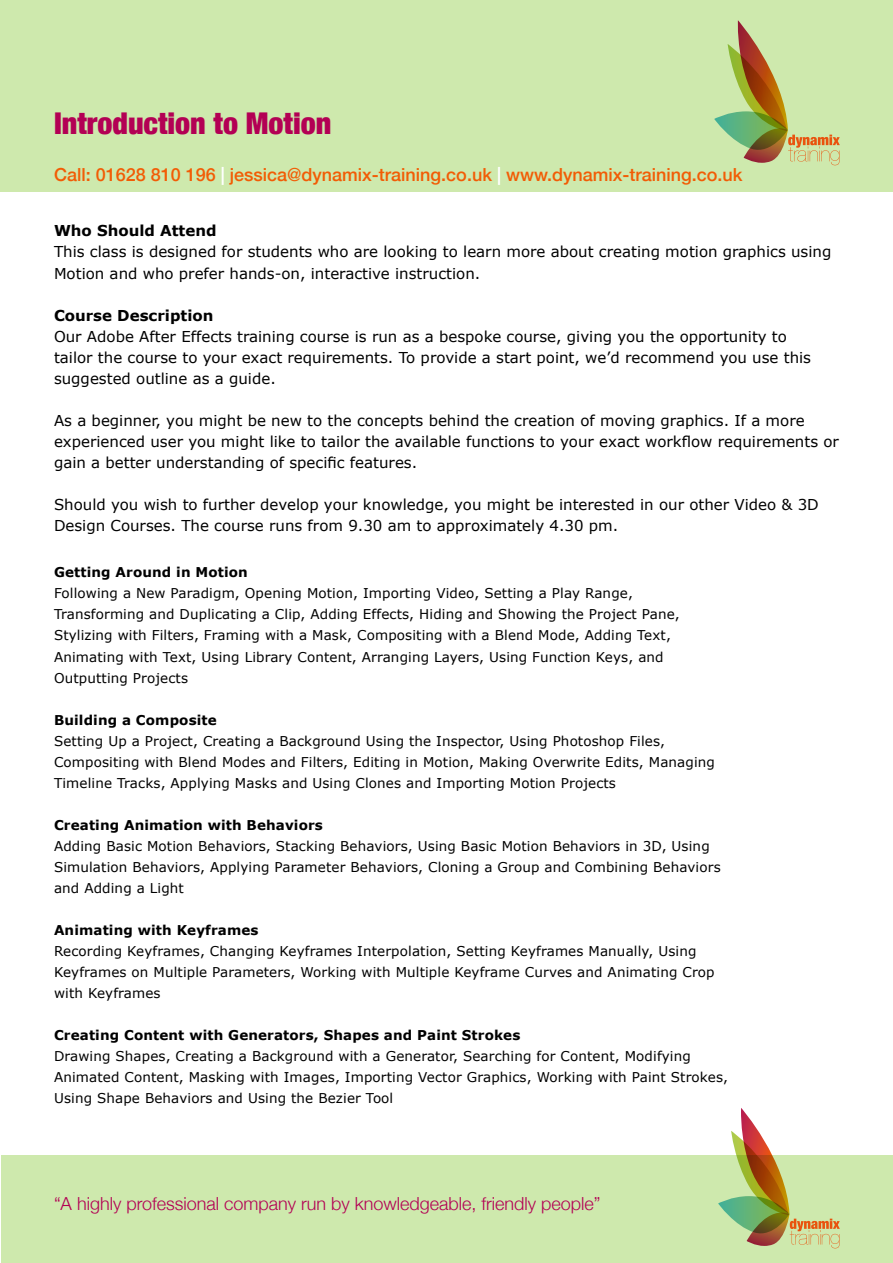
<style>
.page{position:relative;width:893px;height:1263px;background:#fff}
.page>*{position:absolute;margin:0;border:0;box-sizing:border-box;transform-origin:0 0}
.t1{font:900 condensed 30px "Helvetica Neue";color:#b30054}
.t2{font:500 18px "Helvetica Neue";color:#f25c05}
.t3{font:300 18px "Helvetica Neue";color:#b30054}
.t4{font:15px/21px "Verdana";color:#000}
.t5{font:700 15px "Verdana";color:#000}
.t6{font:13.5px/21px "Verdana";letter-spacing:.01em;color:#000}
.t7{font:700 13.5px "Verdana";letter-spacing:.01em;color:#000}
.s1{color:#fff}
</style>
<div class="page">
<div style="left:1px;top:1155px;width:892px;height:108px;background:#cee9ad"></div>
<div style="left:0;top:0;width:893px;height:191px;background:#cee9ad"></div>
<svg style="left:714px;top:20px;width:126px;height:145px"></svg>
<svg style="left:718px;top:1108px;width:122px;height:140px"></svg>
<h1 class="t1" style="left:54px;top:98px;width:279px">Introduction to Motion</h1>
<h2 class="t2" style="left:54px;top:161px;width:690px">Call: 01628 810 196 <span class="s1">|</span> jessica@dynamix-training.co.uk <span class="s1">|</span> www.dynamix-training.co.uk</h2>
<p class="t5" style="left:54px;top:221px;width:164px">Who Should Attend</p>
<p class="t4" style="left:54px;top:241px;width:779px;line-height:21.6px">This class is designed for students who are looking to learn more about creating motion graphics using<br>Motion and who prefer hands-on, interactive instruction.</p>
<p class="t5" style="left:54px;top:305px;width:161px">Course Description</p>
<p class="t4" style="left:54px;top:326px;width:759px">Our Adobe After Effects training course is run as a bespoke course, giving you the opportunity to tailor the course to your exact requirements. To provide a start point, we’d recommend you use this suggested outline as a guide.</p>
<p class="t4" style="left:54px;top:410px;width:786px">As a beginner, you might be new to the concepts behind the creation of moving graphics. If a more experienced user you might like to tailor the available functions to your exact workflow requirements or gain a better understanding of specific features.</p>
<p class="t4" style="left:54px;top:494px;width:766px">Should you wish to further develop your knowledge, you might be interested in our other Video &amp; 3D<br>Design Courses. The course runs from 9.30 am to approximately 4.30 pm.</p>
<p class="t7" style="left:54px;top:564px;width:195px">Getting Around in Motion</p>
<p class="t6" style="left:54px;top:583px;width:627px">Following a New Paradigm, Opening Motion, Importing Video, Setting a Play Range, Transforming and Duplicating a Clip, Adding Effects, Hiding and Showing the Project Pane, Stylizing with Filters, Framing with a Mask, Compositing with a Blend Mode, Adding Text, Animating with Text, Using Library Content, Arranging Layers, Using Function Keys, and Outputting Projects</p>
<p class="t7" style="left:54px;top:711px;width:164px">Building a Composite</p>
<p class="t6" style="left:54px;top:730px;width:662px">Setting Up a Project, Creating a Background Using the Inspector, Using Photoshop Files,<br>Compositing with Blend Modes and Filters, Editing in Motion, Making Overwrite Edits, Managing<br>Timeline Tracks, Applying Masks and Using Clones and Importing Motion Projects</p>
<p class="t7" style="left:54px;top:816px;width:270px">Creating Animation with Behaviors</p>
<p class="t6" style="left:54px;top:835px;width:668px">Adding Basic Motion Behaviors, Stacking Behaviors, Using Basic Motion Behaviors in 3D, Using<br>Simulation Behaviors, Applying Parameter Behaviors, Cloning a Group and Combining Behaviors and Adding a Light</p>
<p class="t7" style="left:54px;top:921px;width:206px">Animating with Keyframes</p>
<p class="t6" style="left:54px;top:940px;width:662px">Recording Keyframes, Changing Keyframes Interpolation, Setting Keyframes Manually, Using<br>Keyframes on Multiple Parameters, Working with Multiple Keyframe Curves and Animating Crop with Keyframes</p>
<p class="t7" style="left:54px;top:1026px;width:468px">Creating Content with Generators, Shapes and Paint Strokes</p>
<p class="t6" style="left:54px;top:1045px;width:676px">Drawing Shapes, Creating a Background with a Generator, Searching for Content, Modifying<br>Animated Content, Masking with Images, Importing Vector Graphics, Working with Paint Strokes,<br>Using Shape Behaviors and Using the Bezier Tool</p>
<h2 class="t3" style="left:54px;top:1189px;width:548px">“A highly professional company run by knowledgeable, friendly people”</h2>
</div>
